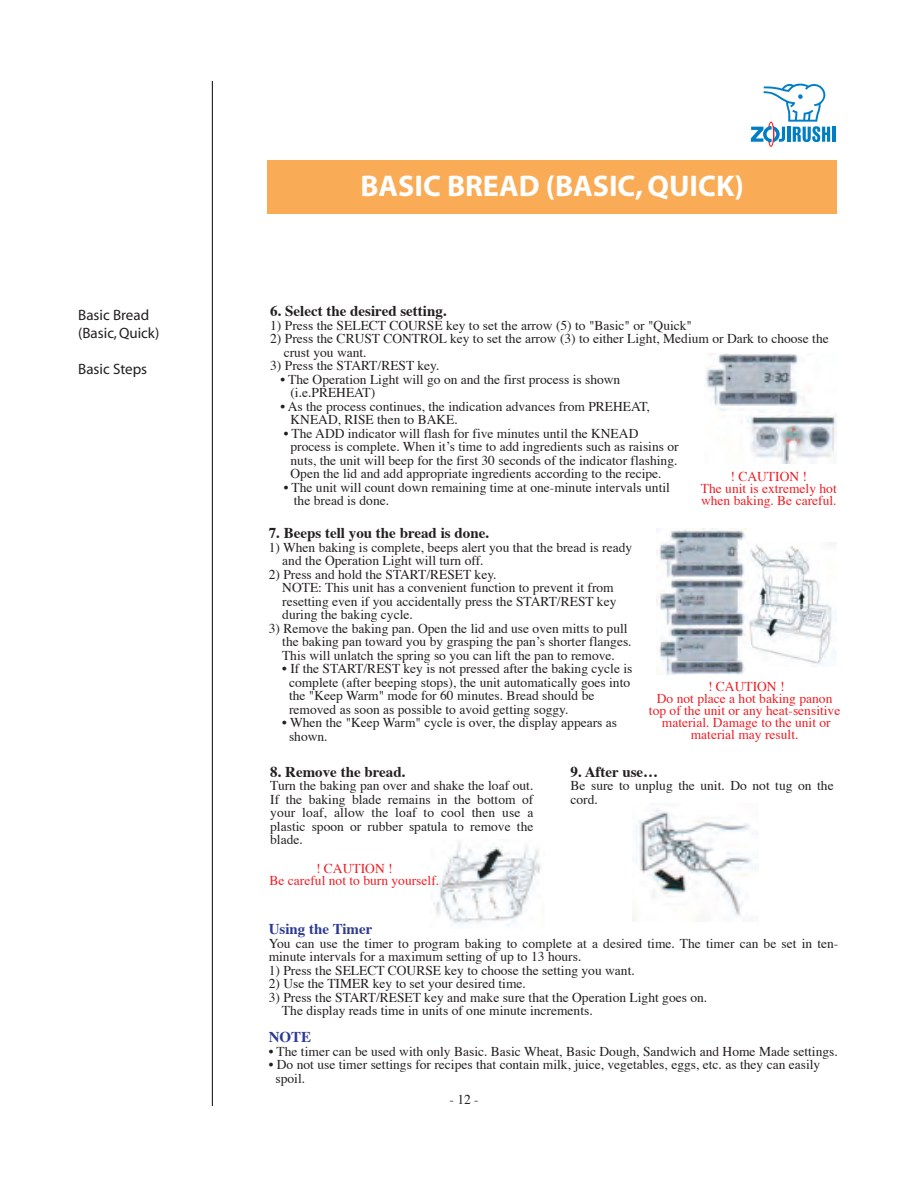
<style>
.page{position:relative;width:919px;height:1188px;background:#fff}
.page>*{position:absolute;margin:0;border:0;box-sizing:border-box;transform-origin:0 0}
.t1{font:700 30px "Myriad";color:#fff}
.t2{font:700 15px "Times";color:#231f20}
.t3{font:15px/18px "Myriad";color:#231f20}
.t4{font:700 15px "Times";color:#2d3a94}
.t5{font:13.5px/13.5px "Times";color:#231f20}
.t6{font:13.5px/12px "Times";color:#ee1d23;text-align:center}
</style>
<div class="page">
<hr style="left:212px;top:81px;width:1px;height:1025px;background:#231f20">
<svg style="left:832px;top:127px;width:3px;height:15px"></svg>
<svg style="left:750px;top:83px;width:79px;height:59px"></svg>
<div style="left:267px;top:160px;width:569px;height:54px;background:#faab55"></div>
<img style="left:706px;top:354px;width:129px;height:110px">
<img style="left:656px;top:528px;width:89px;height:146px">
<img style="left:745px;top:544px;width:90px;height:122px">
<img style="left:434px;top:841px;width:107px;height:85px">
<img style="left:632px;top:809px;width:120px;height:112px">
<p class="t3" style="left:78px;top:306px;width:82px">Basic Bread (Basic, Quick)</p>
<p class="t3" style="left:78px;top:360px;width:70px">Basic Steps</p>
<h1 class="t1" style="left:360px;top:170px;width:384px">BASIC BREAD (BASIC, QUICK)</h1>
<p class="t2" style="left:270px;top:301px;width:178px">6. Select the desired setting.</p>
<p class="t5" style="left:270px;top:319px;width:423px">1) Press the SELECT COURSE key to set the arrow (5) to "Basic" or "Quick"</p>
<p class="t5" style="left:283px;top:333px;width:546px;text-indent:-14px">2) Press the CRUST CONTROL key to set the arrow (3) to either Light, Medium or Dark to choose the crust you want.</p>
<p class="t5" style="left:270px;top:360px;width:171px">3) Press the START/REST key.</p>
<p class="t5" style="left:290px;top:373px;width:331px;text-indent:-10px">• The Operation Light will go on and the first process is shown (i.e.PREHEAT)</p>
<p class="t5" style="left:290px;top:400px;width:361px;text-indent:-10px">• As the process continues, the indication advances from PREHEAT,<br>KNEAD, RISE then to BAKE.</p>
<p class="t5" style="left:290px;top:427px;width:389px;text-indent:-7px">• The ADD indicator will flash for five minutes until the KNEAD process is complete. When it’s time to add ingredients such as raisins or nuts, the unit will beep for the first 30 seconds of the indicator flashing.<br>Open the lid and add appropriate ingredients according to the recipe.</p>
<p class="t5" style="left:294px;top:481px;width:377px;text-indent:-10px">• The unit will count down remaining time at one-minute intervals until the bread is done.</p>
<p class="t2" style="left:268px;top:523px;width:222px">7. Beeps tell you the bread is done.</p>
<p class="t5" style="left:282px;top:541px;width:351px;text-indent:-14px">1) When baking is complete, beeps alert you that the bread is ready and the Operation Light will turn off.</p>
<p class="t5" style="left:282px;top:568px;width:335px;text-indent:-14px">2) Press and hold the START/RESET key.<br>NOTE: This unit has a convenient function to prevent it from resetting even if you accidentally press the START/REST key during the baking cycle.</p>
<p class="t5" style="left:282px;top:622px;width:351px;text-indent:-13px">3) Remove the baking pan. Open the lid and use oven mitts to pull the baking pan toward you by grasping the pan’s shorter flanges.<br>This will unlatch the spring so you can lift the pan to remove.</p>
<p class="t5" style="left:289px;top:663px;width:345px;text-indent:-7px">• If the START/REST key is not pressed after the baking cycle is complete (after beeping stops), the unit automatically goes into the "Keep Warm" mode for 60 minutes. Bread should be removed as soon as possible to avoid getting soggy.</p>
<p class="t5" style="left:289px;top:717px;width:329px;text-indent:-7px">• When the "Keep Warm" cycle is over, the display appears as shown.</p>
<p class="t2" style="left:270px;top:762px;width:137px">8. Remove the bread.</p>
<p class="t5" style="left:270px;top:780px;width:264px;text-align:justify">Turn the baking pan over and shake the loaf out.<br>If the baking blade remains in the bottom of your loaf, allow the loaf to cool then use a plastic spoon or rubber spatula to remove the blade.</p>
<p class="t6" style="left:700px;top:472px;width:137px">! CAUTION !<br>The unit is extremely hot when baking. Be careful.</p>
<p class="t6" style="left:648px;top:682px;width:193px">! CAUTION !<br>Do not place a hot baking panon top of the unit or any heat-sensitive material. Damage to the unit or material may result.</p>
<p class="t2" style="left:570px;top:762px;width:89px">9. After use…</p>
<p class="t5" style="left:570px;top:780px;width:264px">Be sure to unplug the unit. Do not tug on the cord.</p>
<p class="t6" style="left:269px;top:863px;width:171px">! CAUTION !<br>Be careful not to burn yourself.</p>
<p class="t4" style="left:268px;top:919px;width:105px">Using the Timer</p>
<p class="t5" style="left:268px;top:937px;width:571px">You can use the timer to program baking to complete at a desired time. The timer can be set in ten&shy;minute intervals for a maximum setting of up to 13 hours.</p>
<p class="t5" style="left:268px;top:964px;width:367px">1) Press the SELECT COURSE key to choose the setting you want.</p>
<p class="t5" style="left:268px;top:978px;width:258px">2) Use the TIMER key to set your desired time.</p>
<p class="t5" style="left:282px;top:991px;width:426px;text-indent:-13px">3) Press the START/RESET key and make sure that the Operation Light goes on.<br>The display reads time in units of one minute increments.</p>
<p class="t4" style="left:268px;top:1027px;width:44px">NOTE</p>
<p class="t5" style="left:268px;top:1045px;width:570px">• The timer can be used with only Basic. Basic Wheat, Basic Dough, Sandwich and Home Made settings.</p>
<p class="t5" style="left:275px;top:1059px;width:546px;text-indent:-7px">• Do not use timer settings for recipes that contain milk, juice, vegetables, eggs, etc. as they can easily spoil.</p>
<p class="t5" style="left:449px;top:1093px;width:31px">- 12 -</p>
</div>
